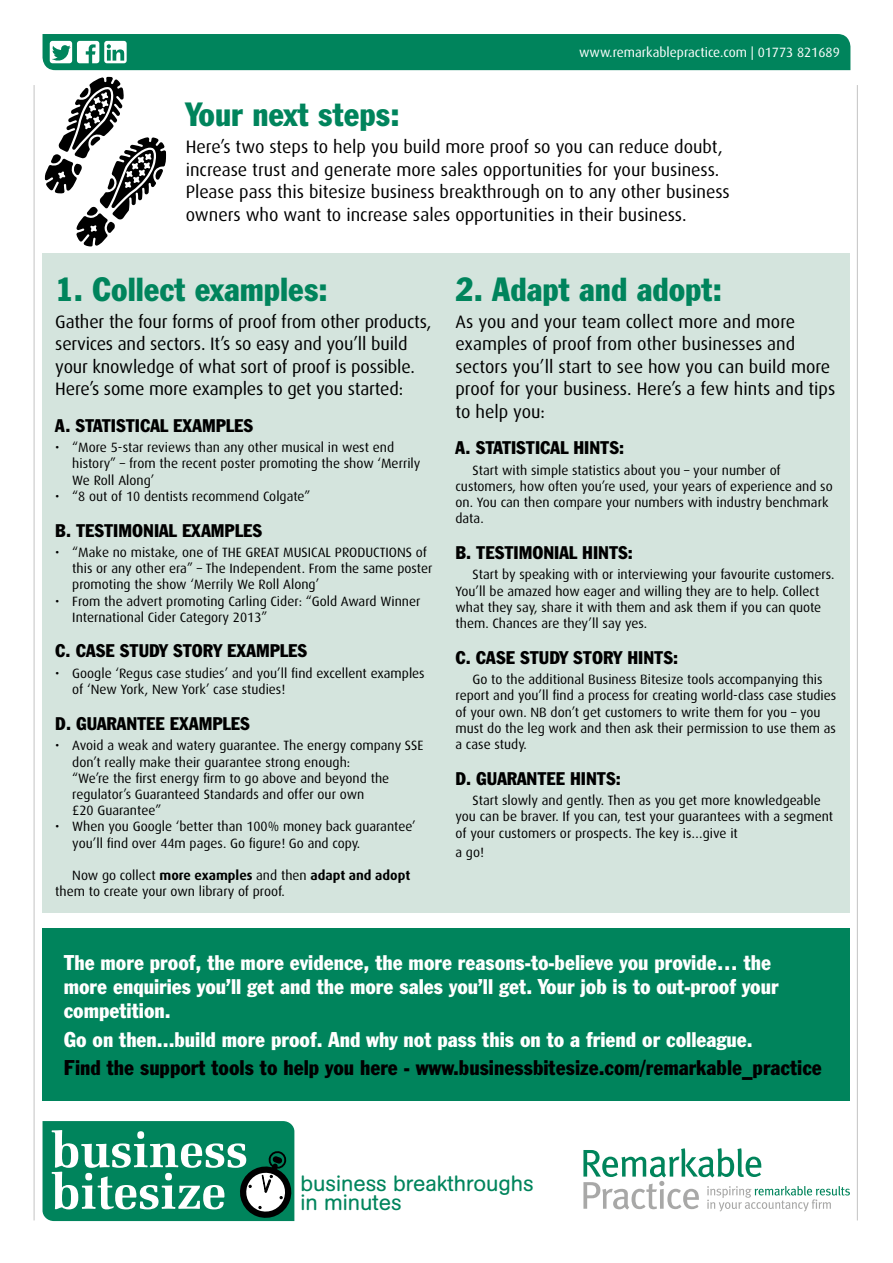
<style>
.page{position:relative;width:893px;height:1263px;background:#fff}
.page>*{position:absolute;margin:0;border:0;box-sizing:border-box;transform-origin:0 0}
.SUBHEAD2{font:condensed 33px "Franklin Gothic BT";color:#00845c}
.t1{font:21.9px/18.8px "AG Buch Rounded BQ";color:#00845c}
.SUBHEAD2-2{font:condensed 21px/24px "Franklin Gothic BT";color:#fff}
.SUBHEAD2-3{font:condensed 21px "Franklin Gothic BT";color:#000}
.first_para2{font:18px/22.5px "Dax";color:#000}
.SUBHEAD-SM{font:condensed 18px "Franklin Gothic BT";color:#000}
.body2{font:13.5px/16.2px "Dax";color:#000}
.BULLIT2{font:13.5px/16.2px "Dax";color:#000}
.t2{font:13.5px "Dax";color:#fff}
.s1{font-weight:700}
</style>
<div class="page">
<hr style="left:34px;top:85px;width:1px;height:1135px;background:#c6c6c6">
<hr style="left:857px;top:85px;width:1px;height:1135px;background:#c6c6c6">
<div style="left:43px;top:34px;width:807px;height:36px;background:#00845c"></div>
<div style="left:43px;top:253px;width:807px;height:659px;background:#d4e4dd"></div>
<div style="left:43px;top:928px;width:807px;height:173px;background:#00845c"></div>
<svg style="left:45px;top:77px;width:121px;height:170px"></svg>
<svg style="left:43px;top:1121px;width:252px;height:100px"></svg>
<div style="left:262px;top:1175px;width:4px;height:17px;border:1px solid #000"></div>
<svg style="left:583px;top:1148px;width:267px;height:63px"></svg>
<p class="t2" style="left:579px;top:45px;width:262px">www.remarkablepractice.com | 01773 821689</p>
<p class="SUBHEAD2" style="left:186px;top:93px;width:216px">Your next steps:</p>
<p class="first_para2" style="left:186px;top:136px;width:546px">Here’s two steps to help you build more proof so you can reduce doubt, increase trust and generate more sales opportunities for your business.<br>Please pass this bitesize business breakthrough on to any other business owners who want to increase sales opportunities in their business.</p>
<p class="SUBHEAD2" style="left:55px;top:268px;width:274px">1. Collect examples:</p>
<p class="first_para2" style="left:55px;top:310px;width:378px">Gather the four forms of proof from other products, services and sectors. It’s so easy and you’ll build your knowledge of what sort of proof is possible.<br>Here’s some more examples to get you started:</p>
<p class="SUBHEAD-SM" style="left:55px;top:414px;width:199px">A. STATISTICAL EXAMPLES</p>
<p class="BULLIT2" style="left:72px;top:440px;width:350px;text-indent:-17px">• “More 5-star reviews than any other musical in west end history” – from the recent poster promoting the show ‘Merrily<br>We Roll Along’</p>
<p class="BULLIT2" style="left:55px;top:488px;width:257px">• “8 out of 10 dentists recommend Colgate”</p>
<p class="SUBHEAD-SM" style="left:55px;top:518px;width:208px">B. TESTIMONIAL EXAMPLES</p>
<p class="BULLIT2" style="left:72px;top:544px;width:362px;text-indent:-17px">• “Make no mistake, one of THE GREAT MUSICAL PRODUCTIONS of this or any other era” – The Independent. From the same poster promoting the show ‘Merrily We Roll Along’</p>
<p class="BULLIT2" style="left:72px;top:593px;width:350px;text-indent:-17px">• From the advert promoting Carling Cider: “Gold Award Winner<br>International Cider Category 2013”</p>
<p class="SUBHEAD-SM" style="left:55px;top:639px;width:253px">C. CASE STUDY STORY EXAMPLES</p>
<p class="BULLIT2" style="left:72px;top:665px;width:354px;text-indent:-17px">• Google ‘Regus case studies’ and you’ll find excellent examples of ‘New York, New York’ case studies!</p>
<p class="SUBHEAD-SM" style="left:55px;top:712px;width:196px">D. GUARANTEE EXAMPLES</p>
<p class="BULLIT2" style="left:72px;top:738px;width:353px;text-indent:-17px">• Avoid a weak and watery guarantee. The energy company SSE don’t really make their guarantee strong enough:<br>“We’re the first energy firm to go above and beyond the regulator’s Guaranteed Standards and offer our own<br>£20 Guarantee”</p>
<p class="BULLIT2" style="left:72px;top:819px;width:345px;text-indent:-17px">• When you Google ‘better than 100% money back guarantee’ you’ll find over 44m pages. Go figure! Go and copy.</p>
<p class="body2" style="left:55px;top:867px;width:356px;text-indent:17px">Now go collect <span class="s1">more examples</span> and then <span class="s1">adapt and adopt </span>them to create your own library of proof.</p>
<p class="SUBHEAD2" style="left:455px;top:268px;width:268px">2. Adapt and adopt:</p>
<p class="first_para2" style="left:455px;top:310px;width:381px">As you and your team collect more and more examples of proof from other businesses and sectors you’ll start to see how you can build more proof for your business. Here’s a few hints and tips to help you:</p>
<p class="SUBHEAD-SM" style="left:455px;top:436px;width:170px">A. STATISTICAL HINTS:</p>
<p class="body2" style="left:455px;top:462px;width:379px;text-indent:17px">Start with simple statistics about you – your number of customers, how often you’re used, your years of experience and so on. You can then compare your numbers with industry benchmark data.</p>
<p class="SUBHEAD-SM" style="left:455px;top:541px;width:179px">B. TESTIMONIAL HINTS:</p>
<p class="body2" style="left:455px;top:567px;width:381px;text-indent:17px">Start by speaking with or interviewing your favourite customers.<br>You’ll be amazed how eager and willing they are to help. Collect what they say, share it with them and ask them if you can quote them. Chances are they’ll say yes.</p>
<p class="SUBHEAD-SM" style="left:455px;top:646px;width:224px">C. CASE STUDY STORY HINTS:</p>
<p class="body2" style="left:455px;top:672px;width:382px;text-indent:17px">Go to the additional Business Bitesize tools accompanying this report and you’ll find a process for creating world-class case studies of your own. NB don’t get customers to write them for you – you must do the leg work and then ask their permission to use them as a case study.</p>
<p class="SUBHEAD-SM" style="left:455px;top:766px;width:167px">D. GUARANTEE HINTS:</p>
<p class="body2" style="left:455px;top:792px;width:379px;text-indent:17px">Start slowly and gently. Then as you get more knowledgeable you can be braver. If you can, test your guarantees with a segment of your customers or prospects. The key is…give it</p>
<p class="body2" style="left:455px;top:844px;width:30px">a go!</p>
<p class="SUBHEAD2-2" style="left:64px;top:950px;width:716px">The more proof, the more evidence, the more reasons-to-believe you provide… the more enquiries you’ll get and the more sales you’ll get. Your job is to out-proof your competition.</p>
<p class="SUBHEAD2-2" style="left:64px;top:1027px;width:690px">Go on then...build more proof. And why not pass this on to a friend or colleague.</p>
<p class="SUBHEAD2-3" style="left:64px;top:1054px;width:760px">Find the support tools to help you here - www.businessbitesize.com/remarkable_practice</p>
<h2 class="t1" style="left:300px;top:1174px;width:235px">business breakthroughs in minutes</h2>
</div>
